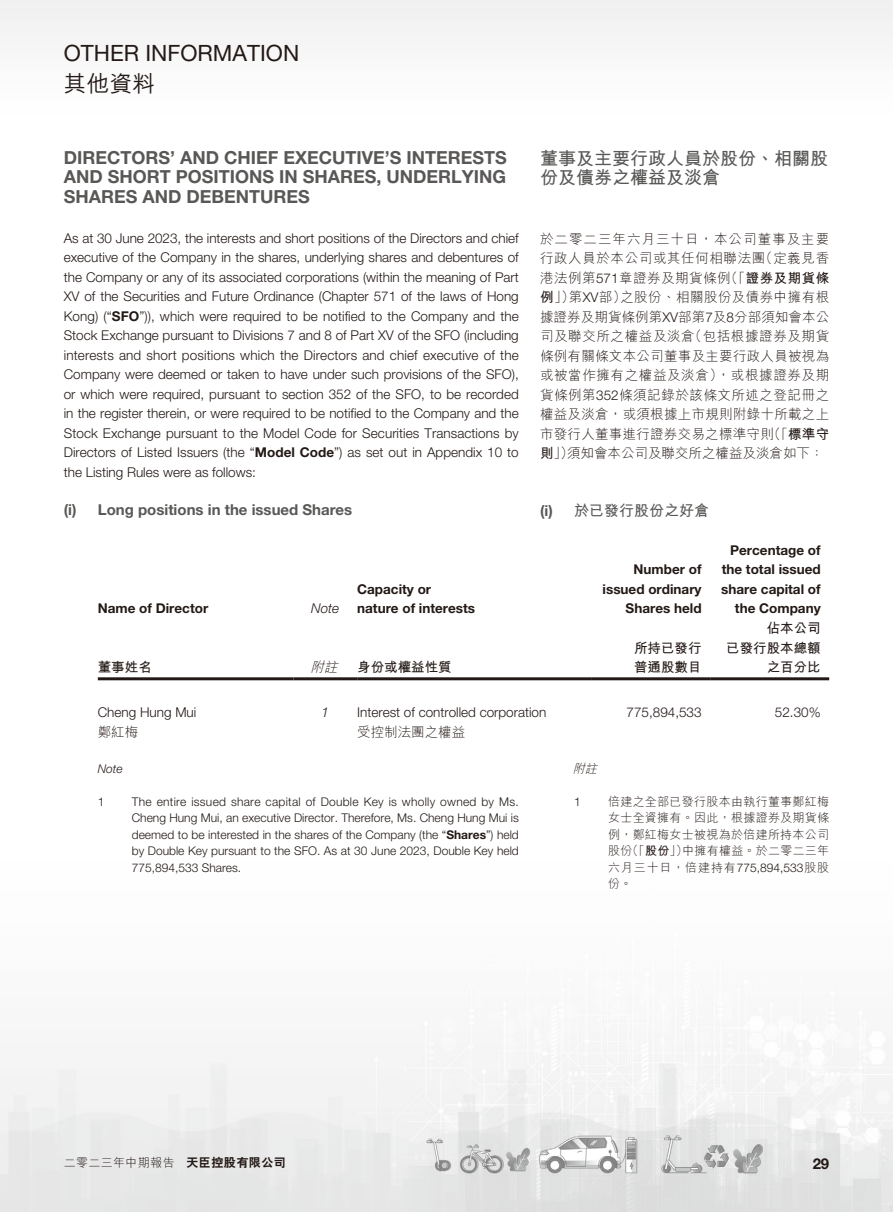
<style>
.page{position:relative;width:893px;height:1212px;background:#fff}
.page>*{position:absolute;margin:0;border:0;box-sizing:border-box;transform-origin:0 0}
.t1{font:22.5px "Helvetica Neue LT Std";color:#231916}
.t2{font:22.5px "M Hei HK Medium E Ten B5 H";color:#231916}
.t3{font:700 18px/19.5px "Helvetica Neue LT Std";color:#595857;text-align:justify}
.t4{font:18px/19.5px "M Hei HK Bold E Ten B5 H";color:#595857}
.t5{font:700 15px "Helvetica Neue LT Std";color:#595857}
.t6{font:15px "M Hei HK Bold E Ten B5 H";color:#595857}
.t7{font:700 15px "Helvetica Neue LT Std";color:#231916}
.t8{font:300 13.5px/19.5px "Helvetica Neue LT Std";color:#231916;text-align:justify}
.t9{font:13.5px/19.5px "M Hei HK Light E Ten B5 H";color:#231916;text-align:justify}
.t10{font:700 13.5px/19.5px "Helvetica Neue LT Std";color:#231916;text-align:right}
.t11{font:13.5px/19.5px "M Hei HK Bold E Ten B5 H";color:#231916}
.t12{font:italic 300 13.5px "Helvetica Neue LT Std";color:#231916}
.t13{font:300 12px/16.5px "Helvetica Neue LT Std";color:#231916;text-align:justify}
.t14{font:12px/16.5px "M Hei HK Light E Ten B5 H";letter-spacing:.025em;color:#231916;text-align:justify}
.t15{font:italic 300 12px "Helvetica Neue LT Std";color:#231916}
.t16{font:italic 12px "M Hei HK Light E Ten B5 H";color:#231916}
.s1{font-weight:700}
.s2{font-family:"M Hei HK Light E Ten B5 H";font-style:italic}
.s3{font-family:"Helvetica Neue LT Std";font-weight:300}
.s4{font-family:"M Hei HK Bold E Ten B5 H"}
.s5{font-family:"Helvetica Neue LT Std";font-weight:700}
.s6{font-family:"C Hei 2 HK Xbold E Ten B5 H"}
</style>
<div class="page">
<img style="left:0;top:0;width:893px;height:1212px">
<hr style="left:98px;top:677px;width:195px;height:3px;background:#231916">
<hr style="left:293px;top:677px;width:64px;height:3px;background:#231916">
<hr style="left:357px;top:677px;width:234px;height:3px;background:#231916">
<hr style="left:591px;top:677px;width:119px;height:3px;background:#231916">
<hr style="left:710px;top:677px;width:119px;height:3px;background:#231916">
<h1 class="t1" style="left:64px;top:45px;width:237px">OTHER INFORMATION</h1>
<h1 class="t2" style="left:64px;top:75px;width:93px">其他資料</h1>
<h2 class="t3" style="left:64px;top:150px;width:445px">DIRECTORS’ AND CHIEF EXECUTIVE’S INTERESTS AND SHORT POSITIONS IN SHARES, UNDERLYING SHARES AND DEBENTURES</h2>
<p class="t8" style="left:64px;top:230px;width:456px">As at 30 June 2023, the interests and short positions of the Directors and chief executive of the Company in the shares, underlying shares and debentures of the Company or any of its associated corporations (within the meaning of Part XV of the Securities and Future Ordinance (Chapter 571 of the laws of Hong Kong) (“<span class="s1">SFO</span>”)), which were required to be notified to the Company and the Stock Exchange pursuant to Divisions 7 and 8 of Part XV of the SFO (including interests and short positions which the Directors and chief executive of the Company were deemed or taken to have under such provisions of the SFO), or which were required, pursuant to section 352 of the SFO, to be recorded in the register therein, or were required to be notified to the Company and the Stock Exchange pursuant to the Model Code for Securities Transactions by Directors of Listed Issuers (the “<span class="s1">Model Code</span>”) as set out in Appendix 10 to the Listing Rules were as follows:</p>
<p class="t5" style="left:64px;top:505px;width:290px">(i) Long positions in the issued Shares</p>
<p class="t10" style="left:98px;top:600px;width:112px">Name of Director</p>
<p class="t12" style="left:311px;top:603px;width:30px">Note</p>
<p class="t10" style="left:357px;top:581px;width:120px;text-align:left">Capacity or nature of interests</p>
<p class="t11" style="left:98px;top:659px;width:55px">董事姓名</p>
<p class="t11" style="left:310px;top:659px;width:143px"><span class="s2">附註</span> 身份或權益性質</p>
<h2 class="t4" style="left:540px;top:151px;width:289px">董事及主要行政人員於股份、相關股份及債券之權益及淡倉</h2>
<p class="t9" style="left:540px;top:230px;width:291px">於二零二三年六月三十日，本公司董事及主要行政人員於本公司或其任何相聯法團（定義見香港法例第<span class="s3">571</span>章證券及期貨條例（「<span class="s4">證券及期貨條例</span>」）第<span class="s3">XV</span>部）之股份、相關股份及債券中擁有根據證券及期貨條例第<span class="s3">XV</span>部第<span class="s3">7</span>及<span class="s3">8</span>分部須知會本公司及聯交所之權益及淡倉（包括根據證券及期貨條例有關條文本公司董事及主要行政人員被視為或被當作擁有之權益及淡倉），或根據證券及期貨條例第<span class="s3">352</span>條須記錄於該條文所述之登記冊之權益及淡倉，或須根據上市規則附錄十所載之上市發行人董事進行證券交易之標準守則（「<span class="s4">標準守則</span>」）須知會本公司及聯交所之權益及淡倉如下：</p>
<p class="t6" style="left:540px;top:505px;width:171px"><span class="s5">(i)</span> 於已發行股份之好倉</p>
<p class="t10" style="left:603px;top:561px;width:100px">Number of issued ordinary<br>Shares held</p>
<p class="t11" style="left:634px;top:640px;width:69px">所持已發行普通股數目</p>
<p class="t10" style="left:721px;top:542px;width:101px">Percentage of the total issued share capital of the Company</p>
<p class="t11" style="left:726px;top:620px;width:96px;text-align:right">佔本公司<br>已發行股本總額之百分比</p>
<p class="t8" style="left:98px;top:704px;width:100px">Cheng Hung Mui</p>
<p class="t12" style="left:322px;top:707px;width:9px">1</p>
<p class="t8" style="left:357px;top:704px;width:191px">Interest of controlled corporation</p>
<p class="t8" style="left:627px;top:704px;width:77px">775,894,533</p>
<p class="t8" style="left:775px;top:704px;width:47px">52.30%</p>
<p class="t9" style="left:98px;top:724px;width:42px">鄭紅梅</p>
<p class="t9" style="left:357px;top:724px;width:109px">受控制法團之權益</p>
<p class="t15" style="left:98px;top:764px;width:26px">Note</p>
<p class="t13" style="left:98px;top:795px;width:8px">1</p>
<p class="t13" style="left:132px;top:795px;width:388px">The entire issued share capital of Double Key is wholly owned by Ms.<br>Cheng Hung Mui, an executive Director. Therefore, Ms. Cheng Hung Mui is deemed to be interested in the shares of the Company (the “<span class="s1">Shares</span>”) held by Double Key pursuant to the SFO. As at 30 June 2023, Double Key held 775,894,533 Shares.</p>
<p class="t16" style="left:573px;top:764px;width:29px">附註</p>
<p class="t13" style="left:574px;top:794px;width:8px">1</p>
<p class="t14" style="left:608px;top:794px;width:223px">倍建之全部已發行股本由執行董事鄭紅梅女士全資擁有。因此，根據證券及期貨條例，鄭紅梅女士被視為於倍建所持本公司股份（「<span class="s4">股份</span>」）中擁有權益。於二零二三年六月三十日，倍建持有<span class="s3">775,894,533</span>股股份。</p>
<p class="t14" style="left:64px;top:1156px;width:224px">二零二三年中期報告 <span class="s6">天臣控股有限公司</span></p>
<p class="t7" style="left:813px;top:1158px;width:18px">29</p>
</div>
